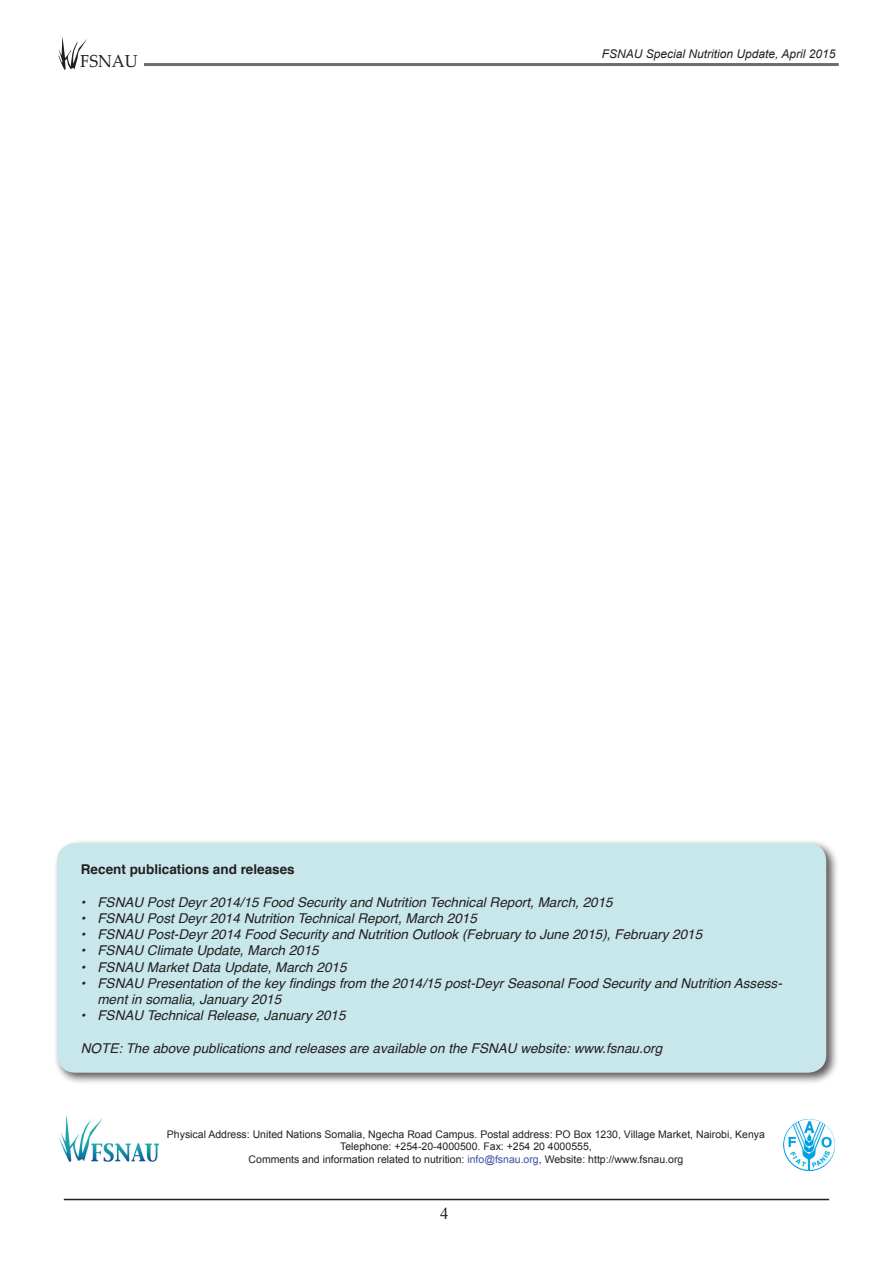
<style>
.page{position:relative;width:893px;height:1263px;background:#fff}
.page>*{position:absolute;margin:0;border:0;box-sizing:border-box;transform-origin:0 0}
.t1{font:17.4px "Palatino Linotype";color:#231f20;scale:.96 1}
.t2{font:16.5px "Times New Roman";color:#231f20}
.t3{font:italic 13.5px/16.2px "Helvetica";color:#231f20}
.t4{font:700 13.5px "Helvetica";color:#231f20}
.t5{font:italic 12px "Arial";color:#231f20}
.t6{font:10.5px/12.6px "Arial";color:#231f20;text-align:center}
.s1{color:#3853a3}
</style>
<div class="page">
<hr style="left:64px;top:1199px;width:765px;height:1px;background:#231f20">
<hr style="left:144px;top:63px;width:695px;height:3px;background:#6c6d70">
<svg style="left:58px;top:37px;width:29px;height:33px"></svg>
<div style="left:54px;top:839px;width:785px;height:246px;background:#231f20;opacity:.75"></div>
<div style="left:57px;top:843px;width:769px;height:230px;background:#c8e7ea;border-radius:18px"></div>
<img style="left:783px;top:1119px;width:52px;height:52px">
<img style="left:59px;top:1115px;width:99px;height:46px">
<p class="t1" style="left:80px;top:48px;width:62px">FSNAU</p>
<p class="t5" style="left:602px;top:46px;width:235px">FSNAU Special Nutrition Update, April 2015</p>
<p class="t4" style="left:81px;top:859px;width:215px">Recent publications and releases</p>
<p class="t3" style="left:81px;top:894px;width:533px">• FSNAU Post Deyr 2014/15 Food Security and Nutrition Technical Report, March, 2015</p>
<p class="t3" style="left:81px;top:910px;width:397px">• FSNAU Post Deyr 2014 Nutrition Technical Report, March 2015</p>
<p class="t3" style="left:81px;top:927px;width:623px">• FSNAU Post-Deyr 2014 Food Security and Nutrition Outlook (February to June 2015), February 2015</p>
<p class="t3" style="left:81px;top:943px;width:239px">• FSNAU Climate Update, March 2015</p>
<p class="t3" style="left:81px;top:959px;width:267px">• FSNAU Market Data Update, March 2015</p>
<p class="t3" style="left:97px;top:975px;width:686px;text-indent:-16px">• FSNAU Presentation of the key findings from the 2014/15 post-Deyr Seasonal Food Security and Nutrition Assess&shy;ment in somalia, January 2015</p>
<p class="t3" style="left:81px;top:1008px;width:266px">• FSNAU Technical Release, January 2015</p>
<p class="t3" style="left:81px;top:1040px;width:583px">NOTE: The above publications and releases are available on the FSNAU website: www.fsnau.org</p>
<p class="t6" style="left:167px;top:1128px;width:600px">Physical Address: United Nations Somalia, Ngecha Road Campus. Postal address: PO Box 1230, Village Market, Nairobi, Kenya<br>Telephone: +254-20-4000500. Fax: +254 20 4000555,<br>Comments and information related to nutrition: <span class="s1">info@fsnau.org</span>, Website: http://www.fsnau.org</p>
<p class="t2" style="left:440px;top:1202px;width:10px">4</p>
</div>
